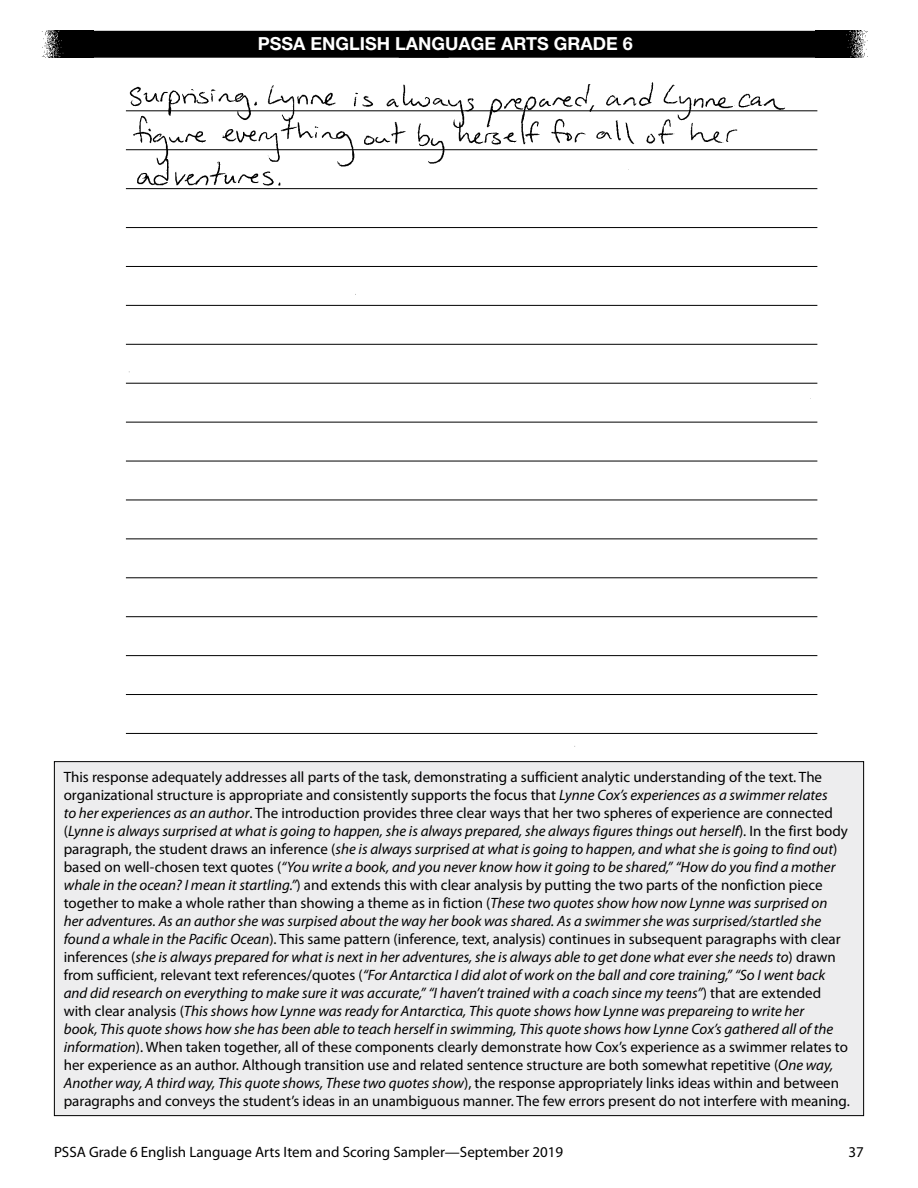
<style>
.page{position:relative;width:918px;height:1188px;background:#fff}
.page>*{position:absolute;margin:0;border:0;box-sizing:border-box;transform-origin:0 0}
.t1{font:700 18px "Helvetica Neue LT Std";color:#fff}
._01_Body_Annotations{font:italic 15px/18px "Myriad Pro";color:#000}
.t2{font:15px "Myriad Pro";color:#000}
.s1{font-style:normal}
</style>
<div class="page">
<img style="left:42px;top:31px;width:52px;height:27px">
<img style="left:816px;top:31px;width:52px;height:27px">
<div style="left:94px;top:31px;width:722px;height:27px;background:#000"></div>
<img style="left:125px;top:82px;width:693px;height:665px">
<div style="left:54px;top:762px;width:810px;height:354px;background:#ededee"></div>
<p class="t1" style="left:258px;top:33px;width:377px">PSSA ENGLISH LANGUAGE ARTS GRADE 6</p>
<p class="_01_Body_Annotations" style="left:64px;top:768px;width:786px"><span class="s1">This response adequately addresses all parts of the task, demonstrating a sufficient analytic understanding of the text. The organizational structure is appropriate and consistently supports the focus that</span> Lynne Cox’s experiences as a swimmer relates<br>to her experiences as an author<span class="s1">. The introduction provides three clear ways that her two spheres of experience are connected (</span>Lynne is always surprised at what is going to happen, she is always prepared, she always figures things out herself<span class="s1">). In the first body paragraph, the student draws an inference (</span>she is always surprised at what is going to happen, and what she is going to find out<span class="s1">) based on well-chosen text quotes (</span>“You write a book, and you never know how it going to be shared,” “How do you find a mother whale in the ocean? I mean it startling.”<span class="s1">) and extends this with clear analysis by putting the two parts of the nonfiction piece together to make a whole rather than showing a theme as in fiction (</span>These two quotes show how now Lynne was surprised on her adventures. As an author she was surpised about the way her book was shared. As a swimmer she was surprised/startled she found a whale in the Pacific Ocean<span class="s1">). This same pattern (inference, text, analysis) continues in subsequent paragraphs with clear inferences (</span>she is always prepared for what is next in her adventures, she is always able to get done what ever she needs to<span class="s1">) drawn from sufficient, relevant text references/quotes (</span>“For Antarctica I did alot of work on the ball and core training,” “So I went back and did research on everything to make sure it was accurate,” “I haven’t trained with a coach since my teens”<span class="s1">) that are extended with clear analysis (</span>This shows how Lynne was ready for Antarctica, This quote shows how Lynne was prepareing to write her<br>book, This quote shows how she has been able to teach herself in swimming, This quote shows how Lynne Cox’s gathered all of the information<span class="s1">). When taken together, all of these components clearly demonstrate how Cox’s experience as a swimmer relates to her experience as an author. Although transition use and related sentence structure are both somewhat repetitive (</span>One way, Another way, A third way, This quote shows, These two quotes show<span class="s1">), the response appropriately links ideas within and between paragraphs and conveys the student’s ideas in an unambiguous manner. The few errors present do not interfere with meaning.</span></p>
<p class="t2" style="left:54px;top:1143px;width:511px">PSSA Grade 6 English Language Arts Item and Scoring Sampler—September 2019</p>
<p class="t2" style="left:849px;top:1142px;width:17px">37</p>
</div>
